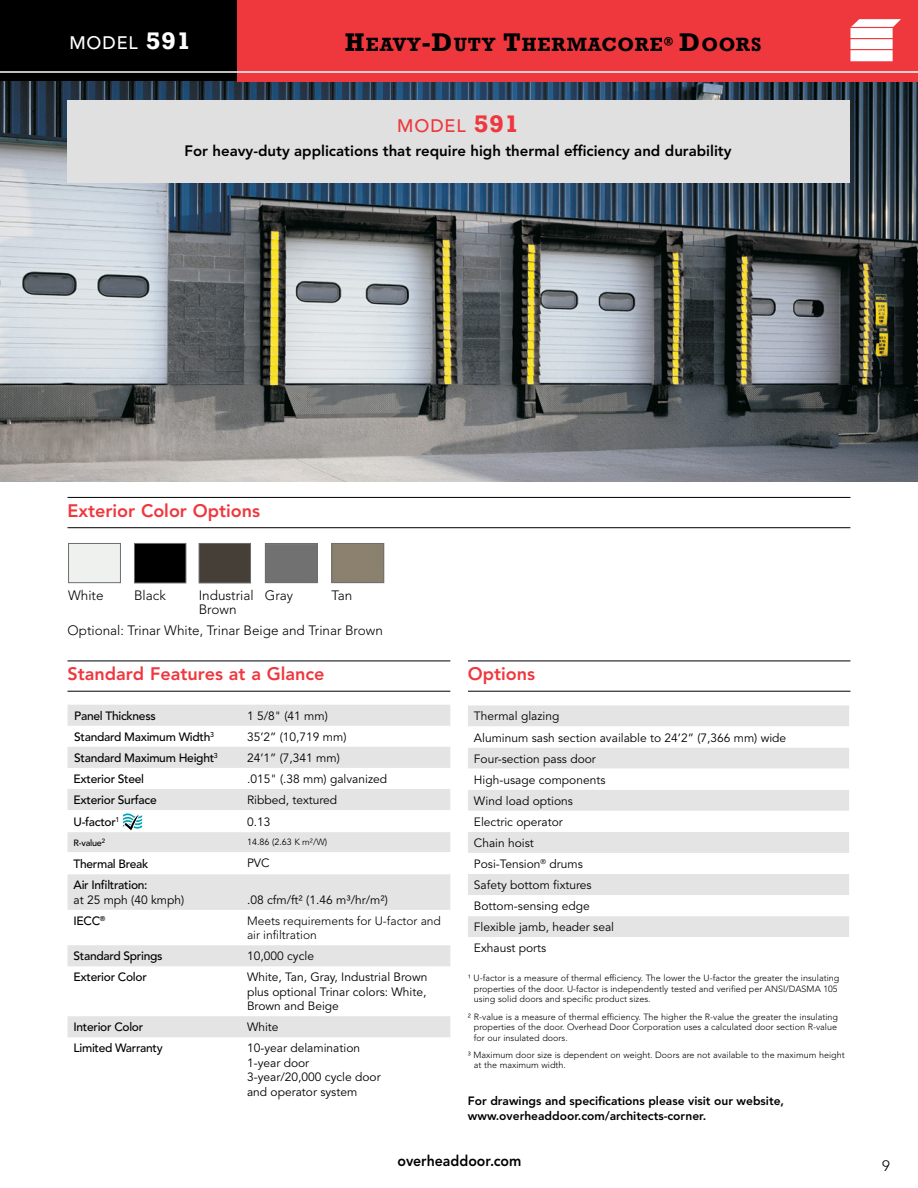
<style>
.page{position:relative;width:918px;height:1188px;background:#fff}
.page>*{position:absolute;margin:0;border:0;box-sizing:border-box;transform-origin:0 0}
.t1{font:800 18px "Avenir LT Std";color:#ef373e}
.t2{font:700 18px "Rockwell";letter-spacing:.05em;color:#000}
.t3{font:500 18px "Avenir LT Std";letter-spacing:.05em;color:#ef373e}
.t4{font:500 18px "Avenir LT Std";letter-spacing:.05em;color:#fff}
.t5{font:800 15px "Avenir LT Std";color:#000}
.t6{font:800 15px "Avenir LT Std";color:#000;scale:.94 1}
.t7{font:300 15px "Avenir LT Std";color:#000}
.t8{font:300 13.5px "Avenir LT Std";color:#000}
.t9{font:12px/21px "Avenir LT Std";color:#000}
.t10{font:500 12px "Avenir LT Std";letter-spacing:-.025em;color:#000}
.t11{font:800 12px/14.4px "Avenir LT Std";color:#000}
.t12{font:300 12px/14.4px "Avenir LT Std";color:#000}
.t13{font:300 9px/10.5px "Avenir LT Std";color:#000}
.t14{font:9px "Avenir LT Std";color:#000}
.t15{font:500 9px "Avenir LT Std";letter-spacing:-.025em;color:#000}
.s1{font-family:"Rockwell";font-weight:700;font-size:22.5px}
.s2{font-size:24px}
.s3{font-weight:300}
</style>
<div class="page">
<img style="left:0;top:81px;width:918px;height:401px">
<div style="left:0;top:0;width:918px;height:81px;background:#000"></div>
<div style="left:68px;top:100px;width:782px;height:83px;background:#dfe0df"></div>
<div style="left:238px;top:0;width:680px;height:82px;background:#ef373e"></div>
<div style="left:468px;top:705px;width:381px;height:21px;background:#e4e4e4"></div>
<svg style="left:468px;top:748px;width:381px;height:189px;fill:#e4e4e4"></svg>
<hr style="left:68px;top:661px;width:382px;height:1px;background:#000">
<hr style="left:68px;top:691px;width:382px;height:1px;background:#000">
<svg style="left:68px;top:705px;width:382px;height:332px"></svg>
<hr style="left:68px;top:497px;width:782px;height:1px;background:#000">
<hr style="left:68px;top:527px;width:782px;height:1px;background:#000">
<hr style="left:468px;top:661px;width:382px;height:1px;background:#000">
<hr style="left:468px;top:691px;width:382px;height:1px;background:#000">
<svg style="left:850px;top:19px;width:51px;height:42px"></svg>
<hr style="left:0;top:71px;width:918px;height:2px;background:#fff">
<div style="left:68px;top:543px;width:53px;height:40px;border:1px solid #6d6e71"></div>
<div style="left:134px;top:543px;width:52px;height:40px;background:#000"></div>
<div style="left:134px;top:543px;width:52px;height:40px;border:1px solid #6d6e71"></div>
<div style="left:265px;top:543px;width:53px;height:40px;border:1px solid #6d6e71"></div>
<div style="left:332px;top:543px;width:52px;height:40px;border:1px solid #6d6e71"></div>
<div style="left:201px;top:545px;width:48px;height:36px;background:#453f37"></div>
<div style="left:199px;top:543px;width:52px;height:40px;border:1px solid #6d6e71"></div>
<svg style="left:123px;top:812px;width:19px;height:19px"></svg>
<h1 class="t4" style="left:69px;top:32px;width:123px">MODEL <span class="s1">591</span></h1>
<h1 class="t2" style="left:345px;top:32px;width:418px"><span class="s2">H</span>EAVY<span class="s2">-D</span>UTY <span class="s2">T</span>HERMACORE<sup>®</sup> <span class="s2">D</span>OORS</h1>
<h1 class="t3" style="left:397px;top:116px;width:123px">MODEL <span class="s1">591</span></h1>
<p class="t5" style="left:185px;top:142px;width:549px">For heavy-duty applications that require high thermal efficiency and durability</p>
<h1 class="t1" style="left:68px;top:500px;width:194px">Exterior Color Options</h1>
<p class="t8" style="left:68px;top:588px;width:37px">White</p>
<p class="t8" style="left:134px;top:588px;width:33px">Black</p>
<p class="t8" style="left:199px;top:588px;width:96px">Industrial Gray</p>
<p class="t8" style="left:332px;top:588px;width:22px">Tan</p>
<p class="t8" style="left:199px;top:601px;width:39px">Brown</p>
<p class="t8" style="left:68px;top:622px;width:317px">Optional: Trinar White, Trinar Beige and Trinar Brown</p>
<h1 class="t1" style="left:68px;top:663px;width:259px">Standard Features at a Glance</h1>
<p class="t10" style="left:74px;top:709px;width:83px">Panel Thickness</p>
<p class="t9" style="left:247px;top:705px;width:82px">1 5/8" (41 mm)</p>
<p class="t10" style="left:74px;top:730px;width:141px">Standard Maximum Width<sup>3</sup></p>
<p class="t9" style="left:247px;top:727px;width:101px">35’2” (10,719 mm)</p>
<p class="t10" style="left:74px;top:751px;width:145px">Standard Maximum Height<sup>3</sup></p>
<p class="t9" style="left:247px;top:748px;width:94px">24’1” (7,341 mm)</p>
<p class="t10" style="left:73px;top:772px;width:72px">Exterior Steel</p>
<p class="t9" style="left:247px;top:769px;width:142px">.015" (.38 mm) galvanized</p>
<p class="t10" style="left:73px;top:793px;width:85px">Exterior Surface</p>
<p class="t9" style="left:247px;top:790px;width:92px">Ribbed, textured</p>
<p class="t10" style="left:73px;top:815px;width:47px">U-factor<sup>1</sup></p>
<p class="t9" style="left:247px;top:811px;width:25px">0.13</p>
<p class="t15" style="left:74px;top:838px;width:33px">R-value<sup>2</sup></p>
<p class="t14" style="left:247px;top:837px;width:82px">14.86 (2.63 <span class="s3">K m²/W</span>)</p>
<p class="t10" style="left:74px;top:857px;width:76px">Thermal Break</p>
<p class="t9" style="left:247px;top:853px;width:24px">PVC</p>
<p class="t10" style="left:73px;top:878px;width:76px">Air Infiltration:</p>
<p class="t9" style="left:73px;top:890px;width:112px">at 25 mph (40 kmph)</p>
<p class="t9" style="left:247px;top:890px;width:142px">.08 cfm/ft² (1.46 m³/hr/m²)</p>
<p class="t10" style="left:73px;top:914px;width:34px">IECC<sup>®</sup></p>
<p class="t12" style="left:247px;top:914px;width:195px">Meets requirements for U-factor and air infiltration</p>
<p class="t10" style="left:73px;top:949px;width:90px">Standard Springs</p>
<p class="t9" style="left:247px;top:946px;width:68px">10,000 cycle</p>
<p class="t10" style="left:73px;top:970px;width:75px">Exterior Color</p>
<p class="t9" style="left:247px;top:970px;width:182px;line-height:14.4px;text-align:justify">White, Tan, Gray, Industrial Brown plus optional Trinar colors: White, Brown and Beige</p>
<p class="t10" style="left:73px;top:1020px;width:71px">Interior Color</p>
<p class="t9" style="left:247px;top:1017px;width:33px">White</p>
<p class="t10" style="left:73px;top:1041px;width:91px">Limited Warranty</p>
<p class="t9" style="left:247px;top:1041px;width:135px;line-height:14.4px">10-year delamination<br>1-year door<br>3-year/20,000 cycle door and operator system</p>
<h1 class="t1" style="left:468px;top:663px;width:69px">Options</h1>
<p class="t9" style="left:474px;top:706px;width:314px">Thermal glazing<br>Aluminum sash section available to 24’2” (7,366 mm) wide<br>Four-section pass door<br>High-usage components<br>Wind load options<br>Electric operator<br>Chain hoist<br>Posi-Tension<sup>®</sup> drums<br>Safety bottom fixtures<br>Bottom-sensing edge<br>Flexible jamb, header seal<br>Exhaust ports</p>
<p class="t13" style="left:474px;top:973px;width:367px;text-indent:-6px">¹ U-factor is a measure of thermal efficiency. The lower the U-factor the greater the insulating properties of the door. U-factor is independently tested and verified per ANSI/DASMA 105 using solid doors and specific product sizes.</p>
<p class="t13" style="left:474px;top:1011px;width:366px;text-align:justify;text-indent:-6px">² R-value is a measure of thermal efficiency. The higher the R-value the greater the insulating properties of the door. Overhead Door Corporation uses a calculated door section R-value for our insulated doors.</p>
<p class="t13" style="left:474px;top:1050px;width:372px;text-indent:-6px">³ Maximum door size is dependent on weight. Doors are not available to the maximum height at the maximum width.</p>
<p class="t11" style="left:468px;top:1094px;width:318px">For drawings and specifications please visit our website, www.overheaddoor.com/architects-corner.</p>
<p class="t6" style="left:398px;top:1152px;width:133px">overheaddoor.com</p>
<p class="t7" style="left:882px;top:1157px;width:9px">9</p>
</div>
